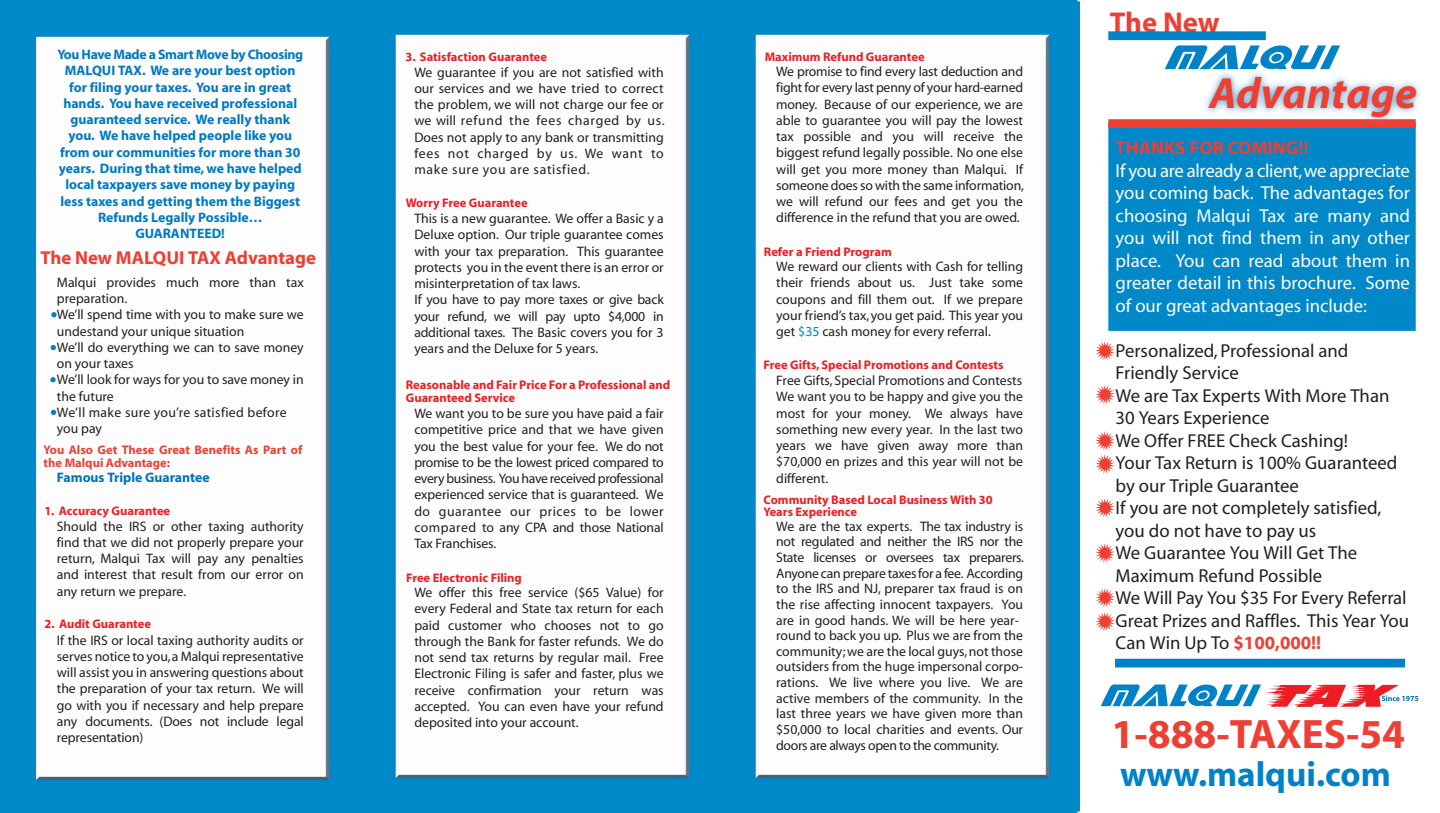
<style>
.page{position:relative;width:1440px;height:813px;background:#fff}
.page>*{position:absolute;margin:0;border:0;box-sizing:border-box;transform-origin:0 0}
.t1{font:italic 700 43.75px "Myriad";color:#ee3f34}
.t2{font:700 41.25px "Myriad";color:#ee3f34}
.t3{font:700 35px "Myriad";color:#0082c8}
.t4{font:700 28.75px "Myriad";letter-spacing:-.005em;color:#ee3f34}
.t5{font:18.75px/22.5px "Myriad";color:#231f20}
.t6{font:18.75px/22.5px "Myriad";color:#fff;text-align:justify}
.t7{font:700 18.75px "Myriad";color:#ee3f34}
.t8{font:13.75px/16.2px "Myriad";color:#231f20;text-align:justify}
.t9{font:700 13.75px/16.2px "Myriad";color:#0079c2;text-align:center}
.t10{font:700 13.75px "Myriad";color:#0072bc}
.t11{font:700 12.5px/12.5px "Myriad";color:#ee1d23}
.t12{font:700 12.5px/12.5px "Myriad";color:#ee3f34}
.s1{color:#0082c8}
.s2{font-weight:700;color:#ee3f34}
</style>
<div class="page">
<div style="left:1108px;top:122px;width:308px;height:209px;background:#0088c9"></div>
<div style="left:1108px;top:119px;width:308px;height:9px;background:#ee3f34"></div>
<img style="left:1187px;top:72px;width:234px;height:58px">
<svg style="left:1165px;top:45px;width:175px;height:25px"></svg>
<div style="left:1108px;top:31px;width:158px;height:9px;background:#0082c8"></div>
<img style="left:0;top:1px;width:1080px;height:811px">
<svg style="left:1101px;top:684px;width:317px;height:23px"></svg>
<svg style="left:1095px;top:341px;width:20px;height:19px"></svg>
<svg style="left:1095px;top:385px;width:20px;height:19px"></svg>
<svg style="left:1095px;top:431px;width:20px;height:43px"></svg>
<svg style="left:1095px;top:498px;width:20px;height:19px"></svg>
<svg style="left:1095px;top:543px;width:20px;height:19px"></svg>
<svg style="left:1095px;top:588px;width:20px;height:43px"></svg>
<div style="left:1115px;top:658px;width:290px;height:9px;background:#0082c8"></div>
<svg style="left:51px;top:312px;width:6px;height:5px"></svg>
<svg style="left:51px;top:345px;width:5px;height:5px"></svg>
<svg style="left:50px;top:377px;width:6px;height:5px"></svg>
<svg style="left:51px;top:409px;width:5px;height:6px"></svg>
<p class="t9" style="left:57px;top:47px;width:247px">You Have Made a Smart Move by Choosing MALQUI TAX. We are your best option for filing your taxes. You are in great hands. You have received professional guaranteed service. We really thank you. We have helped people like you from our communities for more than 30 years. During that time, we have helped local taxpayers save money by paying less taxes and getting them the Biggest Refunds Legally Possible… GUARANTEED!</p>
<p class="t8" style="left:57px;top:275px;width:248px;text-align:left">Malqui provides much more than tax preparation.<br>We’ll spend time with you to make sure we undestand your unique situation<br>We’ll do everything we can to save money on your taxes<br>We’ll look for ways for you to save money in the future<br>We’ll make sure you’re satisfied before you pay</p>
<p class="t10" style="left:57px;top:470px;width:154px">Famous Triple Guarantee</p>
<p class="t8" style="left:57px;top:518px;width:248px">Should the IRS or other taxing authority find that we did not properly prepare your return, Malqui Tax will pay any penalties and interest that result from our error on any return we prepare.</p>
<p class="t8" style="left:57px;top:632px;width:248px">If the IRS or local taxing authority audits or serves notice to you, a Malqui representative will assist you in answering questions about the preparation of your tax return. We will go with you if necessary and help prepare any documents. (Does not include legal representation)</p>
<h3 class="t7" style="left:41px;top:248px;width:277px">The New MALQUI TAX Advantage</h3>
<p class="t12" style="left:44px;top:444px;width:260px">You Also Get These Great Benefits As Part of the Malqui Advantage:</p>
<p class="t11" style="left:44px;top:505px;width:127px">1. Accuracy Guarantee</p>
<p class="t11" style="left:45px;top:618px;width:108px">2. Audit Guarantee</p>
<p class="t11" style="left:405px;top:51px;width:143px">3. Satisfaction Guarantee</p>
<p class="t8" style="left:414px;top:65px;width:252px">We guarantee if you are not satisfied with our services and we have tried to correct the problem, we will not charge our fee or we will refund the fees charged by us.<br>Does not apply to any bank or transmitting fees not charged by us. We want to make sure you are satisfied.</p>
<p class="t8" style="left:414px;top:211px;width:251px;text-align:left">This is a new guarantee. We offer a Basic y a Deluxe option. Our triple guarantee comes with your tax preparation. This guarantee protects you in the event there is an error or misinterpretation of tax laws.<br>If you have to pay more taxes or give back your refund, we will pay upto $4,000 in additional taxes. The Basic covers you for 3 years and the Deluxe for 5 years.</p>
<p class="t11" style="left:406px;top:197px;width:123px">Worry Free Guarantee</p>
<p class="t11" style="left:406px;top:379px;width:266px">Reasonable and Fair Price For a Professional and<br>Guaranteed Service</p>
<p class="t8" style="left:414px;top:406px;width:251px">We want you to be sure you have paid a fair competitive price and that we have given you the best value for your fee. We do not promise to be the lowest priced compared to every business. You have received professional experienced service that is guaranteed. We do guarantee our prices to be lower compared to any CPA and those National Tax Franchises.</p>
<p class="t8" style="left:414px;top:585px;width:251px">We offer this free service ($65 Value) for every Federal and State tax return for each paid customer who chooses not to go through the Bank for faster refunds. We do not send tax returns by regular mail. Free Electronic Filing is safer and faster, plus we receive confirmation your return was accepted. You can even have your refund deposited into your account.</p>
<p class="t11" style="left:406px;top:572px;width:117px">Free Electronic Filing</p>
<p class="t11" style="left:765px;top:51px;width:161px">Maximum Refund Guarantee</p>
<p class="t8" style="left:776px;top:64px;width:249px">We promise to find every last deduction and fight for every last penny of your hard-earned money. Because of our experience, we are able to guarantee you will pay the lowest tax possible and you will receive the biggest refund legally possible. No one else will get you more money than Malqui. If someone does so with the same information, we will refund our fees and get you the difference in the refund that you are owed.</p>
<p class="t8" style="left:776px;top:259px;width:248px">We reward our clients with Cash for telling their friends about us. Just take some coupons and fill them out. If we prepare your friend’s tax, you get paid. This year you get <span class="s1">$35</span> cash money for every referral.</p>
<p class="t8" style="left:776px;top:373px;width:248px">Free Gifts, Special Promotions and Contests We want you to be happy and give you the most for your money. We always have something new every year. In the last two years we have given away more than $70,000 en prizes and this year will not be different.</p>
<p class="t8" style="left:776px;top:519px;width:249px;line-height:15.6px;text-align:left">We are the tax experts. The tax industry is not regulated and neither the IRS nor the State licenses or oversees tax preparers.<br>Anyone can prepare taxes for a fee. According to the IRS and NJ, preparer tax fraud is on the rise affecting innocent taxpayers. You are in good hands. We will be here year&shy;round to back you up. Plus we are from the community; we are the local guys, not those outsiders from the huge impersonal corpo&shy;rations. We live where you live. We are active members of the community. In the last three years we have given more than $50,000 to local charities and events. Our doors are always open to the community.</p>
<p class="t11" style="left:764px;top:246px;width:129px">Refer a Friend Program</p>
<p class="t11" style="left:764px;top:359px;width:242px">Free Gifts, Special Promotions and Contests</p>
<p class="t11" style="left:764px;top:494px;width:231px">Community Based Local Business With 30<br>Years Experience</p>
<h3 class="t4" style="left:1110px;top:8px;width:111px">The New</h3>
<h1 class="t1" style="left:1210px;top:70px;width:209px">Advantage</h1>
<h3 class="t7" style="left:1116px;top:138px;width:195px">THANKS FOR COMING!!</h3>
<p class="t6" style="left:1116px;top:160px;width:296px">If you are already a client, we appreciate you coming back. The advantages for choosing Malqui Tax are many and you will not find them in any other place. You can read about them in greater detail in this brochure. Some of our great advantages include:</p>
<p class="t5" style="left:1116px;top:340px;width:295px">Personalized, Professional and<br>Friendly Service<br>We are Tax Experts With More Than<br>30 Years Experience<br>We Offer FREE Check Cashing!<br>Your Tax Return is 100% Guaranteed by our Triple Guarantee<br>If you are not completely satisfied, you do not have to pay us<br>We Guarantee You Will Get The<br>Maximum Refund Possible<br>We Will Pay You $35 For Every Referral<br>Great Prizes and Raffles. This Year You<br>Can Win Up To <span class="s2">$100,000!!</span></p>
<h2 class="t2" style="left:1112px;top:713px;width:295px">1-888-TAXES-54</h2>
<h3 class="t3" style="left:1120px;top:755px;width:272px">www.malqui.com</h3>
</div>
